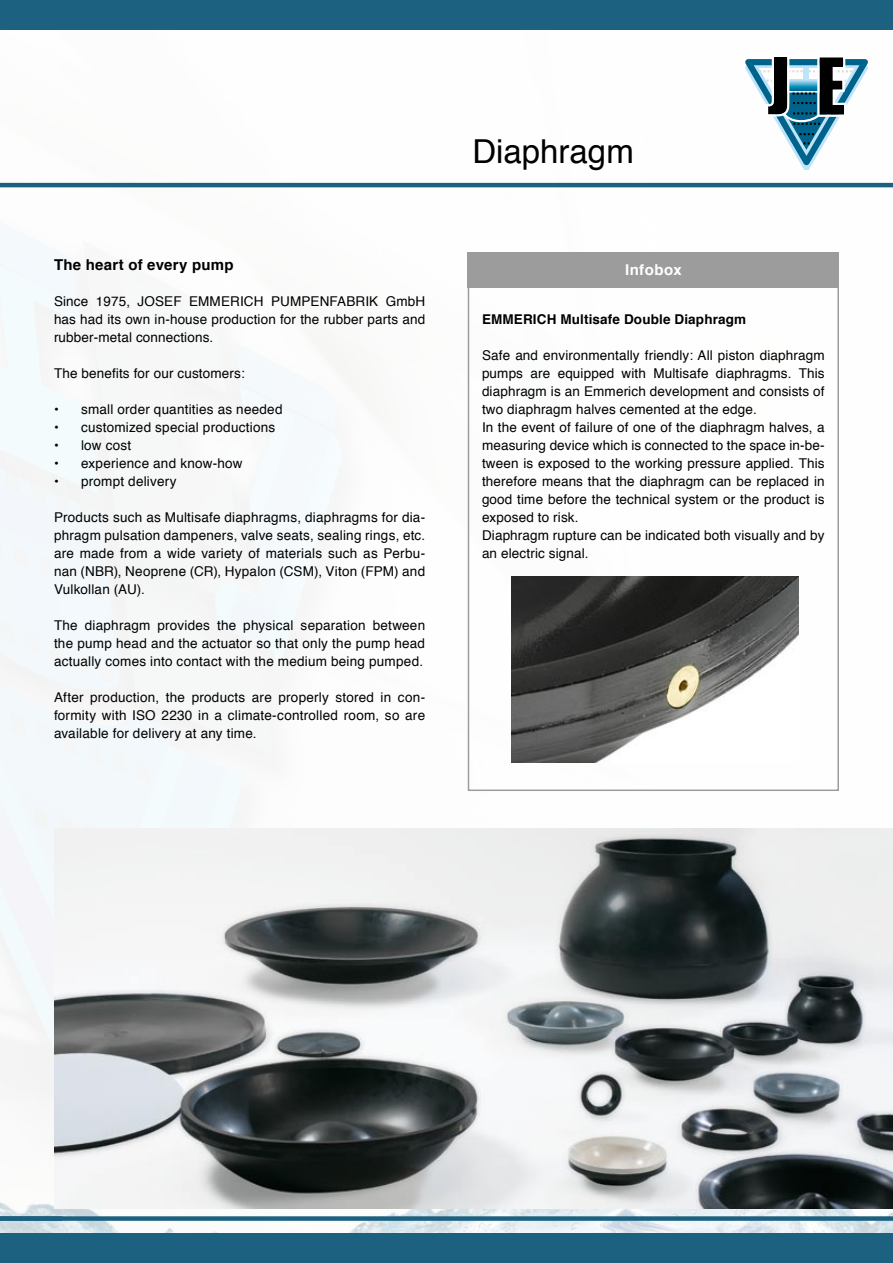
<style>
.page{position:relative;width:893px;height:1263px;background:#fff}
.page>*{position:absolute;margin:0;border:0;box-sizing:border-box;transform-origin:0 0}
.t1{font:33px "Helvetica";color:#000}
.t2{font:700 15px "Helvetica";letter-spacing:.02em;color:#000}
.t3{font:700 15px "Helvetica";letter-spacing:.03em;color:#fff}
.t4{font:13.5px/18px "Helvetica";letter-spacing:.01em;color:#000;text-align:justify}
.t5{font:700 13.5px "Helvetica";letter-spacing:.01em;color:#000}
</style>
<div class="page">
<img style="left:0;top:182px;width:893px;height:918px">
<img style="left:0;top:1202px;width:893px;height:31px">
<div style="left:0;top:1233px;width:893px;height:30px;background:#1d6180"></div>
<div style="left:0;top:1216px;width:893px;height:5px;background:#1d6180"></div>
<hr style="left:0;top:183px;width:893px;height:4px;background:#1d6180">
<img style="left:54px;top:828px;width:839px;height:381px">
<svg style="left:745px;top:57px;width:123px;height:113px"></svg>
<div style="left:468px;top:252px;width:371px;height:35px;background:#9c9c9c"></div>
<div style="left:468px;top:286px;width:371px;height:505px;border:2px solid #9c9c9c"></div>
<div style="left:0;top:0;width:893px;height:30px;background:#1d6180"></div>
<img style="left:511px;top:576px;width:287px;height:187px">
<p class="t2" style="left:54px;top:253px;width:181px">The heart of every pump</p>
<p class="t4" style="left:54px;top:293px;width:373px">Since 1975, JOSEF EMMERICH PUMPENFABRIK GmbH has had its own in-house production for the rubber parts and rubber-metal connections.</p>
<p class="t4" style="left:54px;top:365px;width:192px">The benefits for our customers:</p>
<p class="t4" style="left:81px;top:401px;width:203px;text-align:left">small order quantities as needed customized special productions low cost<br>experience and know-how prompt delivery</p>
<p class="t4" style="left:54px;top:509px;width:373px">Products such as Multisafe diaphragms, diaphragms for dia&shy;phragm pulsation dampeners, valve seats, sealing rings, etc. are made from a wide variety of materials such as Perbu&shy;nan (NBR), Neoprene (CR), Hypalon (CSM), Viton (FPM) and Vulkollan (AU).</p>
<p class="t4" style="left:54px;top:617px;width:373px">The diaphragm provides the physical separation between the pump head and the actuator so that only the pump head actually comes into contact with the medium being pumped.</p>
<p class="t4" style="left:54px;top:689px;width:373px">After production, the products are properly stored in con&shy;formity with ISO 2230 in a climate-controlled room, so are available for delivery at any time.</p>
<p class="t4" style="left:54px;top:401px;width:6px">• • • • •</p>
<h1 class="t1" style="left:472px;top:126px;width:163px">Diaphragm</h1>
<p class="t3" style="left:625px;top:258px;width:58px">Infobox</p>
<p class="t5" style="left:482px;top:308px;width:266px">EMMERICH Multisafe Double Diaphragm</p>
<p class="t4" style="left:482px;top:347px;width:344px;text-align:left">Safe and environmentally friendly: All piston diaphragm pumps are equipped with Multisafe diaphragms. This diaphragm is an Emmerich development and consists of two diaphragm halves cemented at the edge.<br>In the event of failure of one of the diaphragm halves, a measuring device which is connected to the space in-be&shy;tween is exposed to the working pressure applied. This therefore means that the diaphragm can be replaced in good time before the technical system or the product is exposed to risk.<br>Diaphragm rupture can be indicated both visually and by an electric signal.</p>
</div>
